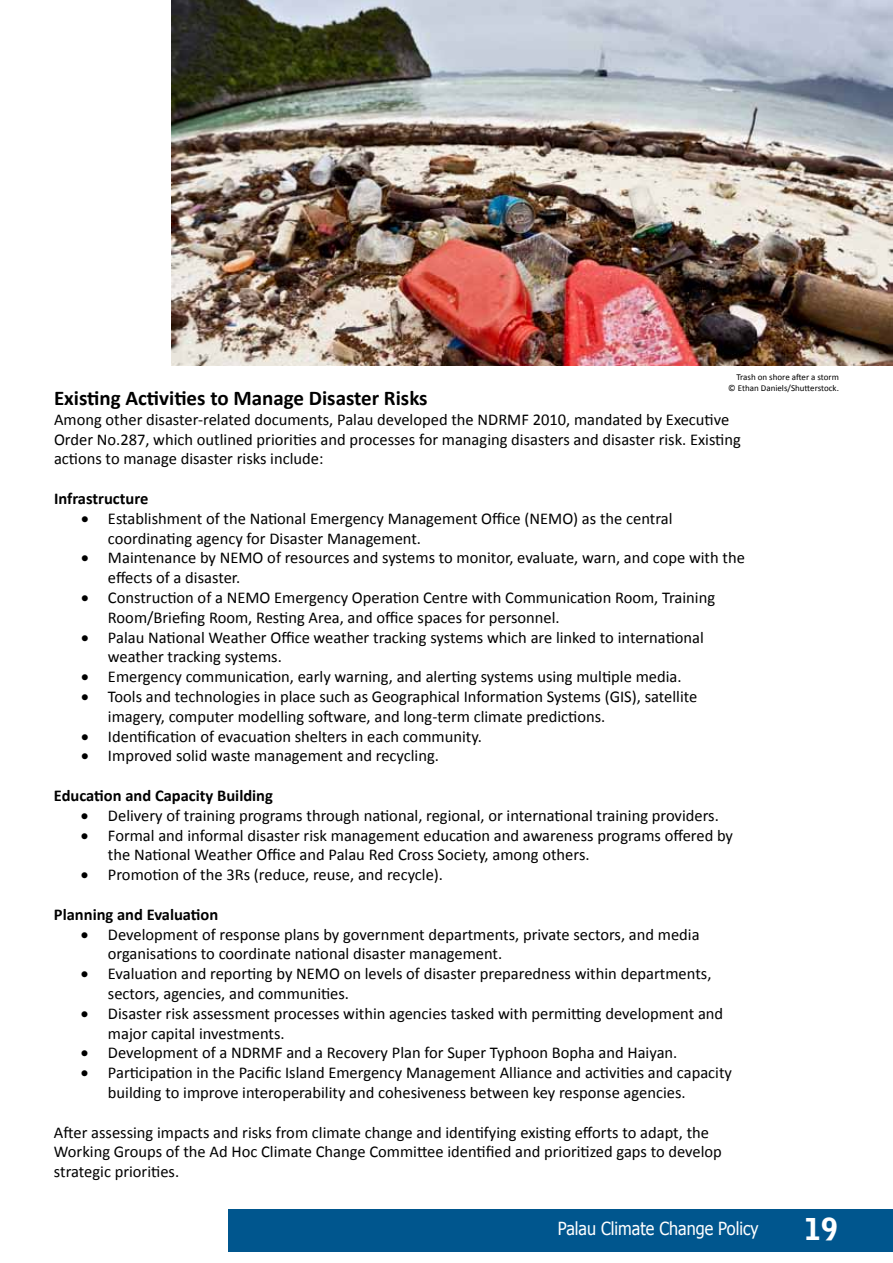
<style>
.page{position:relative;width:893px;height:1263px;background:#fff}
.page>*{position:absolute;margin:0;border:0;box-sizing:border-box;transform-origin:0 0}
.t1{font:900 30px "Bell Gothic Std";color:#fff}
.t2{font:700 21px "Calibri";color:#000}
.t3{font:18px "Tahoma";color:#fff;scale:.9 1}
.t4{font:16.5px/19.8px "Calibri";color:#000}
.t5{font:700 16.5px "Calibri";color:#000}
.t6{font:9px/10.8px "Calibri";color:#000;text-align:right}
</style>
<div class="page">
<div style="left:228px;top:1210px;width:665px;height:42px;background:#00568e"></div>
<img style="left:171px;top:0;width:722px;height:365px">
<p class="t6" style="left:728px;top:371px;width:112px">Trash on shore after a storm © Ethan Daniels/Shutterstock.</p>
<p class="t2" style="left:54px;top:383px;width:375px">Existing Activities to Manage Disaster Risks</p>
<p class="t4" style="left:54px;top:409px;width:688px">Among other disaster-related documents, Palau developed the NDRMF 2010, mandated by Executive<br>Order No.287, which outlined priorities and processes for managing disasters and disaster risk. Existing actions to manage disaster risks include:</p>
<p class="t5" style="left:54px;top:487px;width:96px">Infrastructure</p>
<p class="t4" style="left:108px;top:508px;width:566px;text-indent:-27px">• Establishment of the National Emergency Management Office (NEMO) as the central coordinating agency for Disaster Management.</p>
<p class="t4" style="left:108px;top:547px;width:638px;text-indent:-27px">• Maintenance by NEMO of resources and systems to monitor, evaluate, warn, and cope with the effects of a disaster.</p>
<p class="t4" style="left:108px;top:587px;width:609px;text-indent:-27px">• Construction of a NEMO Emergency Operation Centre with Communication Room, Training<br>Room/Briefing Room, Resting Area, and office spaces for personnel.</p>
<p class="t4" style="left:108px;top:627px;width:597px;text-indent:-27px">• Palau National Weather Office weather tracking systems which are linked to international weather tracking systems.</p>
<p class="t4" style="left:81px;top:666px;width:602px">• Emergency communication, early warning, and alerting systems using multiple media.</p>
<p class="t4" style="left:108px;top:686px;width:591px;text-indent:-27px">• Tools and technologies in place such as Geographical Information Systems (GIS), satellite imagery, computer modelling software, and long-term climate predictions.</p>
<p class="t4" style="left:81px;top:726px;width:402px">• Identification of evacuation shelters in each community.</p>
<p class="t4" style="left:81px;top:745px;width:359px">• Improved solid waste management and recycling.</p>
<p class="t5" style="left:54px;top:784px;width:220px">Education and Capacity Building</p>
<p class="t4" style="left:81px;top:805px;width:639px">• Delivery of training programs through national, regional, or international training providers.</p>
<p class="t4" style="left:108px;top:825px;width:627px;text-indent:-27px">• Formal and informal disaster risk management education and awareness programs offered by the National Weather Office and Palau Red Cross Society, among others.</p>
<p class="t4" style="left:81px;top:864px;width:364px">• Promotion of the 3Rs (reduce, reuse, and recycle).</p>
<p class="t5" style="left:54px;top:903px;width:166px">Planning and Evaluation</p>
<p class="t4" style="left:108px;top:924px;width:593px;text-indent:-27px">• Development of response plans by government departments, private sectors, and media organisations to coordinate national disaster management.</p>
<p class="t4" style="left:108px;top:963px;width:605px;text-indent:-27px">• Evaluation and reporting by NEMO on levels of disaster preparedness within departments, sectors, agencies, and communities.</p>
<p class="t4" style="left:108px;top:1003px;width:617px;text-indent:-27px">• Disaster risk assessment processes within agencies tasked with permitting development and major capital investments.</p>
<p class="t4" style="left:81px;top:1042px;width:598px">• Development of a NDRMF and a Recovery Plan for Super Typhoon Bopha and Haiyan.</p>
<p class="t4" style="left:108px;top:1062px;width:625px;text-indent:-27px">• Participation in the Pacific Island Emergency Management Alliance and activities and capacity building to improve interoperability and cohesiveness between key response agencies.</p>
<p class="t4" style="left:54px;top:1122px;width:669px">After assessing impacts and risks from climate change and identifying existing efforts to adapt, the<br>Working Groups of the Ad Hoc Climate Change Committee identified and prioritized gaps to develop strategic priorities.</p>
<p class="t3" style="left:558px;top:1216px;width:225px">Palau Climate Change Policy</p>
<h1 class="t1" style="left:805px;top:1212px;width:35px">19</h1>
</div>
